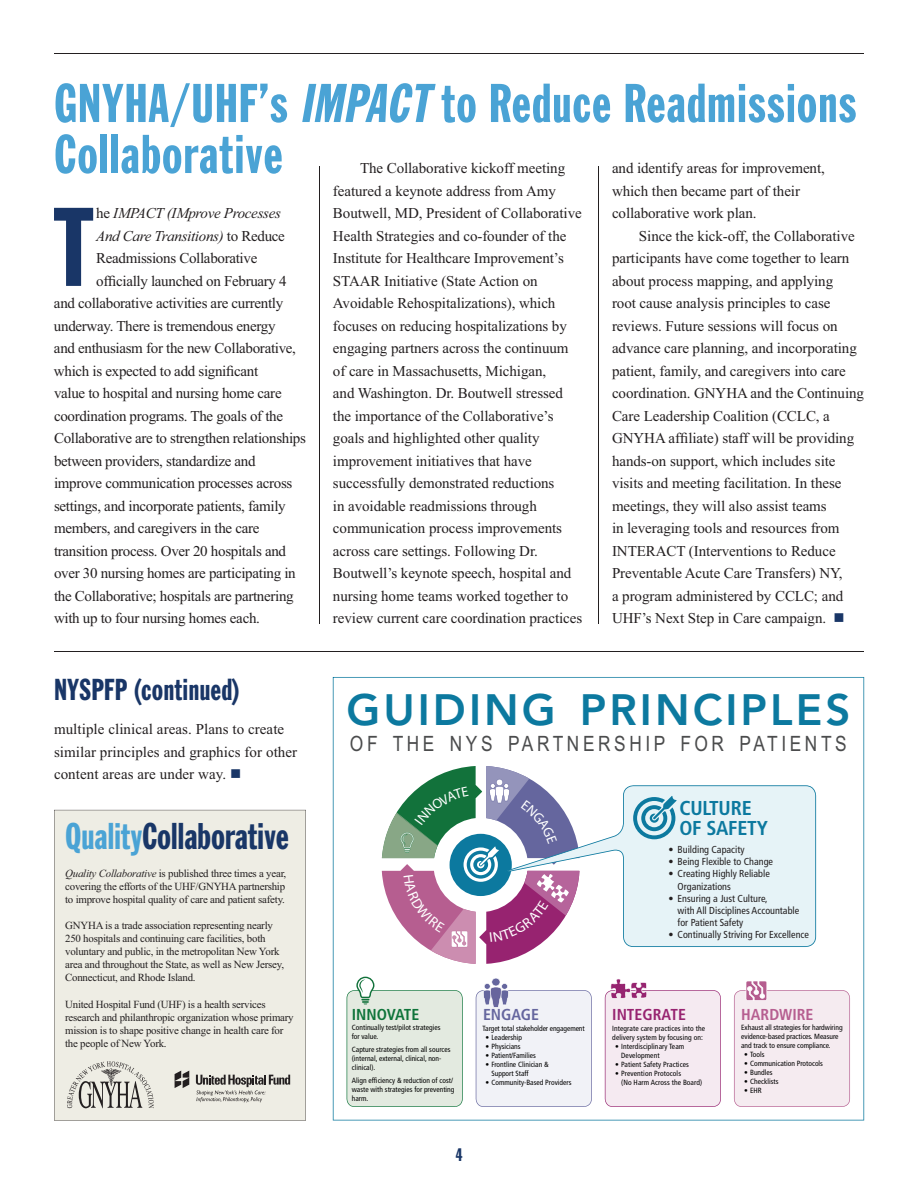
<style>
.page{position:relative;width:918px;height:1188px;background:#fff}
.page>*{position:absolute;margin:0;border:0;box-sizing:border-box;transform-origin:0 0}
.t1{font:extra-condensed 110.55px "Franklin Gothic BT";color:#193667}
.t2{font:extra-condensed 54px/51px "Franklin Gothic BT";letter-spacing:.01em;color:#4aa3d5}
.t3{font:800 43.5px "Avenir LT Std";letter-spacing:.07em;color:#0c799f}
.t4{font:extra-condensed 36.75px "Franklin Gothic BT";letter-spacing:-.01em;color:#193667}
.t5{font:extra-condensed 30px "Franklin Gothic BT";color:#193667}
.t6{font:21.15px "Arial Narrow";letter-spacing:.17em;color:#4b4c4d}
.t7{font:700 condensed 20.1px/20.1px "Frutiger LT Std";letter-spacing:-.01em;color:#0c799f}
.t8{font:extra-condensed 18px "Franklin Gothic BT";color:#193667}
.t9{font:700 condensed 15.9px "Frutiger LT Std";color:#972370}
.t10{font:700 condensed 15.9px "Frutiger LT Std";color:#0e743a}
.t11{font:700 condensed 15.9px "Frutiger LT Std";color:#b65e90}
.t12{font:700 condensed 15.9px "Frutiger LT Std";color:#65669e}
.t13{font:15px/22.5px "Times New Roman";letter-spacing:-.005em;color:#231f20}
.t14{font:italic 15px "Times New Roman";letter-spacing:-.02em;color:#231f20}
.t15{font:10.8px/13px "Times New Roman";letter-spacing:-.02em;color:#231f20}
.t16{font:condensed 10.2px/12.1px "Frutiger LT Std";color:#231f20}
.t17{font:condensed 7.5px/9px "Frutiger LT Std";color:#000}
.s1{font-style:italic}
.s2{font-style:normal}
.s3{color:#193667}
.s4{color:#4aa3d5}
</style>
<div class="page">
<hr style="left:54px;top:54px;width:810px;height:1px;background:#231f20">
<hr style="left:320px;top:166px;width:1px;height:457px;background:#231f20">
<div style="left:54px;top:810px;width:252px;height:310px;background:#eeede4"></div>
<svg style="left:196px;top:1075px;width:94px;height:27px;background:#bab8b2"></svg>
<svg style="left:175px;top:1071px;width:14px;height:17px"></svg>
<svg style="left:67px;top:1061px;width:87px;height:47px;background:#c7c5be"></svg>
<hr style="left:599px;top:166px;width:1px;height:457px;background:#231f20">
<hr style="left:54px;top:652px;width:810px;height:1px;background:#231f20">
<svg style="left:333px;top:677px;width:531px;height:443px"></svg>
<svg style="left:381px;top:766px;width:199px;height:198px"></svg>
<p class="t2" style="left:54px;top:82px;width:804px">GNYHA/UHF’s <span class="s1">IMPACT</span> to Reduce Readmissions<br>Collaborative</p>
<p class="t1" style="left:53px;top:207px;width:42px">T</p>
<p class="t14" style="left:96px;top:208px;width:186px"><span class="s2">he</span> IMPACT (IMprove Processes</p>
<p class="t13" style="left:333px;top:158px;width:251px;text-indent:27px">The Collaborative kickoff meeting featured a keynote address from Amy Boutwell, MD, President of Collaborative Health Strategies and co-founder of the Institute for Healthcare Improvement’s STAAR Initiative (State Action on Avoidable Rehospitalizations), which focuses on reducing hospitalizations by engaging partners across the continuum of care in Massachusetts, Michigan,<br>and Washington. Dr. Boutwell stressed the importance of the Collaborative’s goals and highlighted other quality improvement initiatives that have successfully demonstrated reductions<br>in avoidable readmissions through communication process improvements across care settings. Following Dr.<br>Boutwell’s keynote speech, hospital and nursing home teams worked together to review current care coordination practices</p>
<p class="t13" style="left:612px;top:158px;width:214px">and identify areas for improvement,</p>
<p class="t13" style="left:612px;top:181px;width:190px">which then became part of their</p>
<p class="t13" style="left:612px;top:203px;width:146px">collaborative work plan.</p>
<p class="t13" style="left:639px;top:226px;width:217px">Since the kick-off, the Collaborative</p>
<p class="t13" style="left:612px;top:248px;width:239px">participants have come together to learn</p>
<p class="t13" style="left:612px;top:271px;width:223px">about process mapping, and applying</p>
<p class="t13" style="left:612px;top:293px;width:220px">root cause analysis principles to case</p>
<p class="t13" style="left:612px;top:316px;width:227px">reviews. Future sessions will focus on</p>
<p class="t13" style="left:612px;top:338px;width:246px">advance care planning, and incorporating</p>
<p class="t13" style="left:612px;top:361px;width:235px">patient, family, and caregivers into care</p>
<p class="t13" style="left:612px;top:383px;width:254px">coordination. GNYHA and the Continuing</p>
<p class="t13" style="left:612px;top:406px;width:219px">Care Leadership Coalition (CCLC, a</p>
<p class="t13" style="left:612px;top:428px;width:244px">GNYHA affiliate) staff will be providing</p>
<p class="t13" style="left:612px;top:451px;width:225px">hands-on support, which includes site</p>
<p class="t13" style="left:612px;top:473px;width:231px">visits and meeting facilitation. In these</p>
<p class="t13" style="left:612px;top:496px;width:216px">meetings, they will also assist teams</p>
<p class="t13" style="left:612px;top:518px;width:229px">in leveraging tools and resources from</p>
<p class="t13" style="left:612px;top:541px;width:225px">INTERACT (Interventions to Reduce</p>
<p class="t13" style="left:612px;top:563px;width:232px">Preventable Acute Care Transfers) NY,</p>
<p class="t13" style="left:612px;top:586px;width:233px">a program administered by CCLC; and</p>
<p class="t13" style="left:612px;top:608px;width:234px">UHF’s Next Step in Care campaign. <span class="s3">■</span></p>
<p class="t14" style="left:96px;top:230px;width:190px">And Care Transitions) <span class="s2">to Reduce</span></p>
<p class="t13" style="left:96px;top:249px;width:163px">Readmissions Collaborative</p>
<p class="t13" style="left:96px;top:271px;width:192px">officially launched on February 4</p>
<p class="t13" style="left:54px;top:294px;width:231px">and collaborative activities are currently</p>
<p class="t13" style="left:54px;top:316px;width:223px">underway. There is tremendous energy</p>
<p class="t13" style="left:54px;top:339px;width:244px">and enthusiasm for the new Collaborative,</p>
<p class="t13" style="left:54px;top:361px;width:206px">which is expected to add significant</p>
<p class="t13" style="left:54px;top:384px;width:229px">value to hospital and nursing home care</p>
<p class="t13" style="left:54px;top:406px;width:231px">coordination programs. The goals of the</p>
<p class="t13" style="left:54px;top:429px;width:253px">Collaborative are to strengthen relationships</p>
<p class="t13" style="left:54px;top:451px;width:203px">between providers, standardize and</p>
<p class="t13" style="left:54px;top:474px;width:240px">improve communication processes across</p>
<p class="t13" style="left:54px;top:496px;width:233px">settings, and incorporate patients, family</p>
<p class="t13" style="left:54px;top:519px;width:207px">members, and caregivers in the care</p>
<p class="t13" style="left:54px;top:541px;width:234px">transition process. Over 20 hospitals and</p>
<p class="t13" style="left:54px;top:564px;width:243px">over 30 nursing homes are participating in</p>
<p class="t13" style="left:54px;top:586px;width:241px">the Collaborative; hospitals are partnering</p>
<p class="t13" style="left:54px;top:609px;width:207px">with up to four nursing homes each.</p>
<p class="t5" style="left:54px;top:679px;width:188px">NYSPFP (continued)</p>
<p class="t13" style="left:54px;top:719px;width:245px">multiple clinical areas. Plans to create similar principles and graphics for other content areas are under way. <span class="s3">■</span></p>
<p class="t4" style="left:65px;top:823px;width:225px"><span class="s4">Quality</span>Collaborative</p>
<p class="t15" style="left:65px;top:868px;width:223px;text-align:justify"><span class="s1">Quality Collaborative</span> is published three times a year, covering the efforts of the UHF/GNYHA partnership to improve hospital quality of care and patient safety.</p>
<p class="t15" style="left:65px;top:920px;width:220px">GNYHA is a trade association representing nearly 250 hospitals and continuing care facilities, both voluntary and public, in the metropolitan New York area and throughout the State, as well as New Jersey, Connecticut, and Rhode Island.</p>
<p class="t15" style="left:65px;top:998px;width:230px">United Hospital Fund (UHF) is a health services research and philanthropic organization whose primary mission is to shape positive change in health care for the people of New York.</p>
<p class="t3" style="left:346px;top:684px;width:506px">GUIDING PRINCIPLES</p>
<p class="t6" style="left:350px;top:731px;width:498px">OF THE NYS PARTNERSHIP FOR PATIENTS</p>
<p class="t7" style="left:679px;top:798px;width:90px">CULTURE<br>OF SAFETY</p>
<p class="t16" style="left:668px;top:844px;width:78px">• Building Capacity</p>
<p class="t16" style="left:668px;top:856px;width:106px">• Being Flexible to Change</p>
<p class="t16" style="left:678px;top:869px;width:94px;text-indent:-9px">• Creating Highly Reliable<br>Organizations</p>
<p class="t16" style="left:678px;top:893px;width:123px;text-indent:-9px">• Ensuring a Just Culture,<br>with All Disciplines Accountable for Patient Safety</p>
<p class="t16" style="left:668px;top:929px;width:142px">• Continually Striving For Excellence</p>
<p class="t10" style="left:352px;top:1005px;width:69px">INNOVATE</p>
<p class="t17" style="left:352px;top:1024px;width:90px">Continually test/pilot strategies for value.</p>
<p class="t17" style="left:352px;top:1045px;width:100px">Capture strategies from all sources (internal, external, clinical, non&shy;clinical).</p>
<p class="t17" style="left:352px;top:1076px;width:104px">Align efficiency &amp; reduction of cost/ waste with strategies for preventing harm.</p>
<p class="t8" style="left:455px;top:1148px;width:9px">4</p>
<p class="t12" style="left:483px;top:1005px;width:57px">ENGAGE</p>
<p class="t9" style="left:612px;top:1005px;width:75px">INTEGRATE</p>
<p class="t11" style="left:741px;top:1005px;width:74px">HARDWIRE</p>
<p class="t17" style="left:483px;top:1024px;width:104px">Target total stakeholder engagement</p>
<p class="t17" style="left:486px;top:1033px;width:38px">• Leadership</p>
<p class="t17" style="left:486px;top:1042px;width:37px">• Physicians</p>
<p class="t17" style="left:486px;top:1051px;width:52px">• Patient/Families</p>
<p class="t17" style="left:492px;top:1060px;width:59px;text-indent:-6px">• Frontline Clinician &amp;<br>Support Staff</p>
<p class="t17" style="left:486px;top:1078px;width:87px">• Community-Based Providers</p>
<p class="t17" style="left:612px;top:1024px;width:94px">Integrate care practices into the delivery system by focusing on:</p>
<p class="t17" style="left:621px;top:1042px;width:65px;text-indent:-6px">• Interdisciplinary Team<br>Development</p>
<p class="t17" style="left:615px;top:1060px;width:75px">• Patient Safety Practices</p>
<p class="t17" style="left:621px;top:1069px;width:83px;text-indent:-6px">• Prevention Protocols<br>(No Harm Across the Board)</p>
<p class="t17" style="left:741px;top:1024px;width:103px">Exhaust all strategies for hardwiring evidence-based practices. Measure and track to ensure compliance.</p>
<p class="t17" style="left:744px;top:1051px;width:22px">• Tools</p>
<p class="t17" style="left:744px;top:1060px;width:80px">• Communication Protocols</p>
<p class="t17" style="left:744px;top:1069px;width:30px">• Bundles</p>
<p class="t17" style="left:744px;top:1078px;width:36px">• Checklists</p>
<p class="t17" style="left:744px;top:1087px;width:19px">• EHR</p>
</div>
